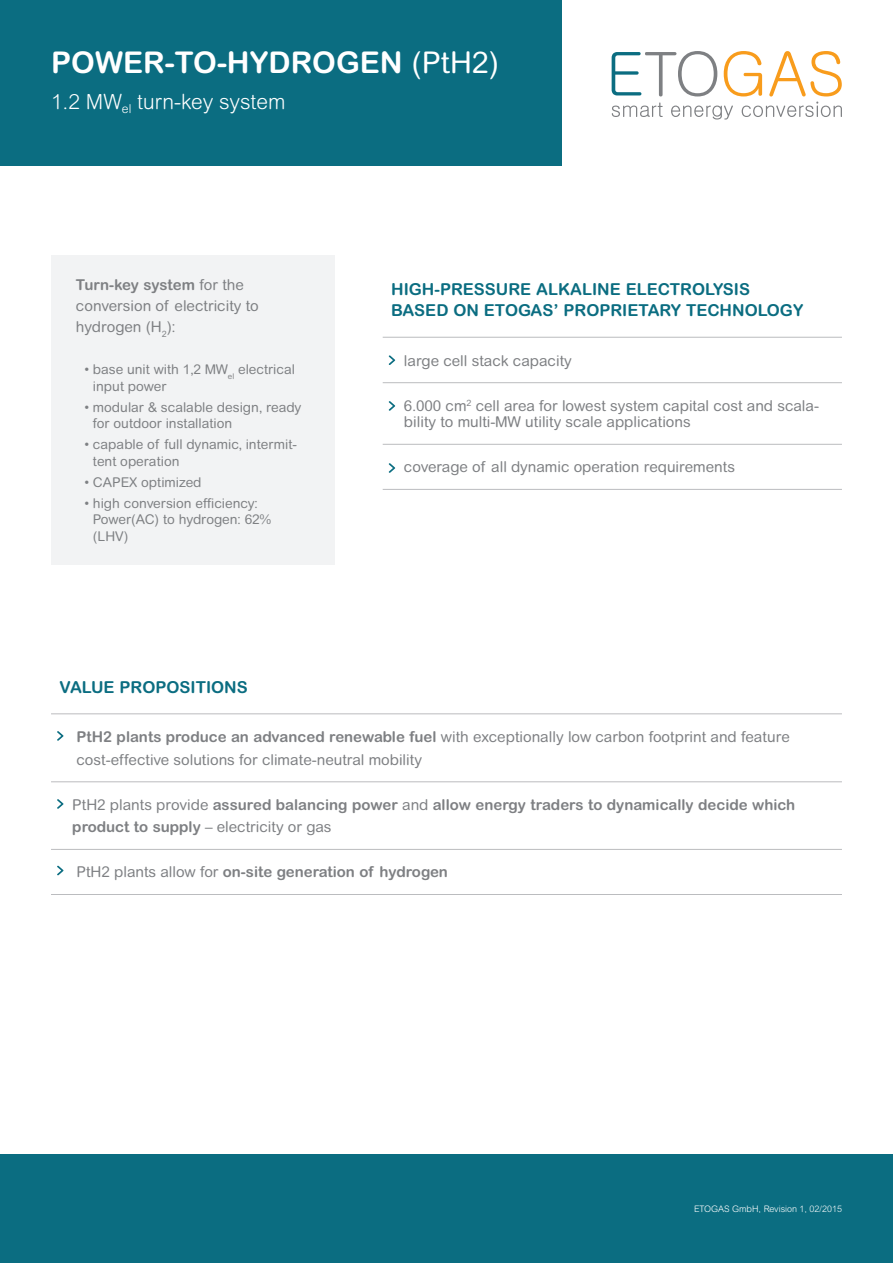
<style>
.page{position:relative;width:893px;height:1263px;background:#fff}
.page>*{position:absolute;margin:0;border:0;box-sizing:border-box;transform-origin:0 0}
.t1{font:700 30px "Arial Rounded MT Std";color:#fff}
.t2{font:300 21px "Arial Rounded MT Std";color:#fff}
.t3{font:700 16.5px/21px "Arial Rounded MT Std";color:#0b6d81}
.t4{font:15px/21px "Arial Rounded MT Std";color:#7e8083}
.t5{font:700 15px/22.5px "Arial Rounded MT Std";color:#7e8083}
.t6{font:13.5px/16.5px "Arial Rounded MT Std";color:#7e8083}
.t7{font:300 9px "Arial Rounded MT Std";color:#fff}
.s1{font-weight:400}
.s2{font-weight:700}
</style>
<div class="page">
<div style="left:51px;top:255px;width:283px;height:310px;background:#f2f3f4"></div>
<div style="left:0;top:1154px;width:893px;height:109px;background:#0b6d81"></div>
<div style="left:0;top:0;width:561px;height:166px;background:#0b6d81"></div>
<hr style="left:383px;top:337px;width:459px;height:1px;background:#bbbcbf">
<hr style="left:383px;top:444px;width:459px;height:1px;background:#bbbcbf">
<hr style="left:383px;top:489px;width:459px;height:1px;background:#bbbcbf">
<hr style="left:383px;top:382px;width:459px;height:1px;background:#bbbcbf">
<svg style="left:389px;top:355px;width:6px;height:10px"></svg>
<svg style="left:389px;top:401px;width:6px;height:10px"></svg>
<svg style="left:389px;top:463px;width:6px;height:10px"></svg>
<hr style="left:51px;top:713px;width:791px;height:1px;background:#bbbcbf">
<hr style="left:51px;top:849px;width:791px;height:1px;background:#bbbcbf">
<hr style="left:51px;top:894px;width:791px;height:1px;background:#bbbcbf">
<hr style="left:51px;top:781px;width:791px;height:1px;background:#bbbcbf">
<svg style="left:57px;top:731px;width:6px;height:10px"></svg>
<svg style="left:57px;top:799px;width:6px;height:10px"></svg>
<svg style="left:57px;top:866px;width:6px;height:9px"></svg>
<svg style="left:612px;top:51px;width:230px;height:69px"></svg>
<h1 class="t1" style="left:51px;top:45px;width:450px">POWER-TO-HYDROGEN <span class="s1">(PtH2)</span></h1>
<h2 class="t2" style="left:51px;top:90px;width:236px">1.2 MW<sub>el</sub> turn-key system</h2>
<p class="t4" style="left:76px;top:274px;width:184px"><span class="s2">Turn-key system</span> for the conversion of electricity to hydrogen (H<sub>2</sub>):</p>
<p class="t6" style="left:93px;top:361px;width:203px;text-indent:-9px">• base unit with 1,2 MW<sub>el</sub> electrical input power</p>
<p class="t6" style="left:93px;top:399px;width:210px;text-indent:-9px">• modular &amp; scalable design, ready for outdoor installation</p>
<p class="t6" style="left:93px;top:436px;width:205px;text-indent:-9px">• capable of full dynamic, intermit&shy;tent operation</p>
<p class="t6" style="left:84px;top:474px;width:119px">• CAPEX optimized</p>
<p class="t6" style="left:93px;top:495px;width:180px;text-indent:-9px">• high conversion efficiency:<br>Power(AC) to hydrogen: 62% (LHV)</p>
<p class="t3" style="left:391px;top:278px;width:414px">HIGH-PRESSURE ALKALINE ELECTROLYSIS<br>BASED ON ETOGAS’ PROPRIETARY TECHNOLOGY</p>
<p class="t4" style="left:404px;top:350px;width:169px">large cell stack capacity</p>
<p class="t4" style="left:404px;top:397px;width:416px;line-height:16.5px">6.000 cm<sup>2</sup> cell area for lowest system capital cost and scala&shy;bility to multi-MW utility scale applications</p>
<p class="t4" style="left:404px;top:456px;width:332px">coverage of all dynamic operation requirements</p>
<p class="t3" style="left:60px;top:676px;width:190px">VALUE PROPOSITIONS</p>
<p class="t4" style="left:77px;top:726px;width:715px;line-height:22.5px"><span class="s2">PtH2 plants produce an advanced renewable fuel</span> with exceptionally low carbon footprint and feature cost-effective solutions for climate-neutral mobility</p>
<p class="t5" style="left:72px;top:793px;width:724px"><span class="s1">PtH2 plants provide</span> assured balancing power <span class="s1">and</span> allow energy traders to dynamically decide which product to supply <span class="s1">– electricity or gas</span></p>
<p class="t5" style="left:77px;top:861px;width:373px"><span class="s1">PtH2 plants allow for</span> on-site generation of hydrogen</p>
<p class="t7" style="left:694px;top:1204px;width:149px">ETOGAS GmbH, Revision 1, 02/2015</p>
</div>
